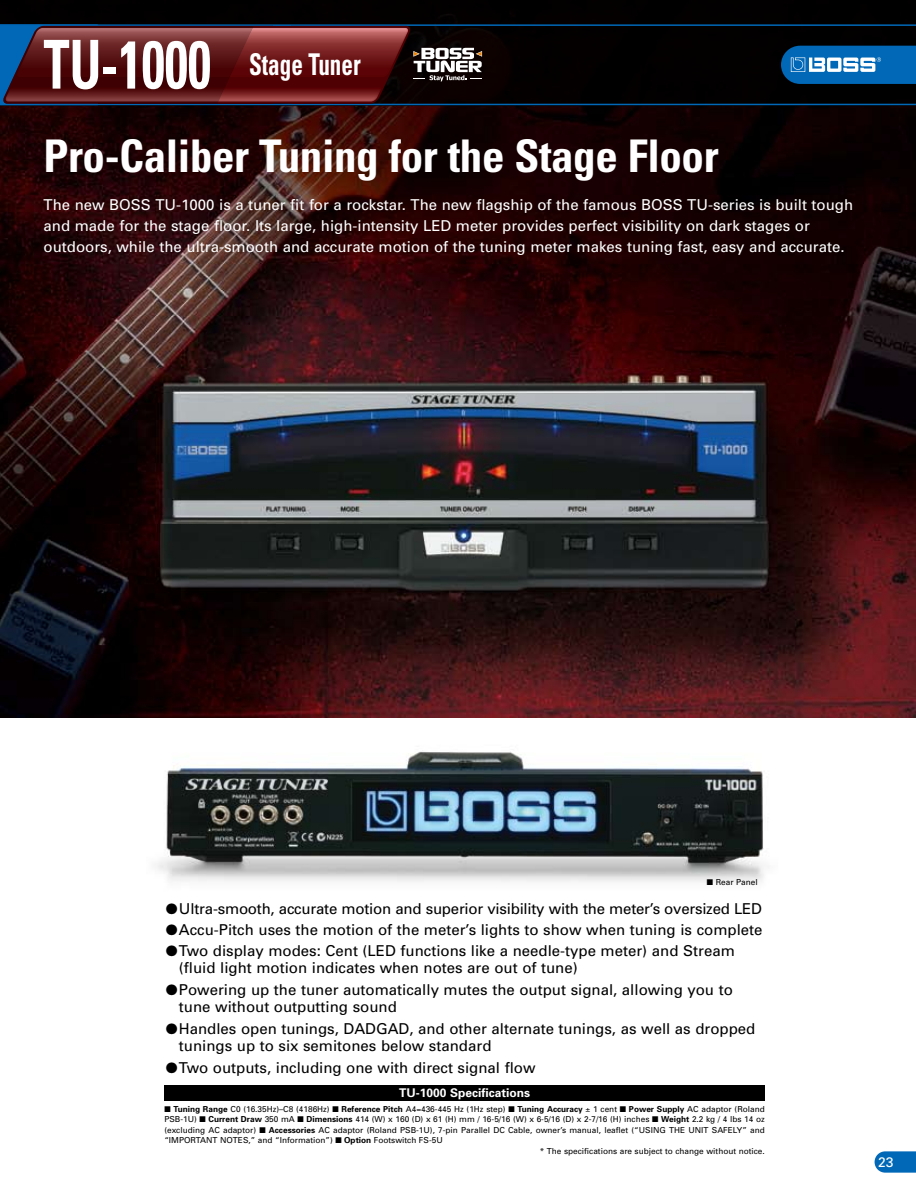
<style>
.page{position:relative;width:916px;height:1186px;background:#fff}
.page>*{position:absolute;margin:0;border:0;box-sizing:border-box;transform-origin:0 0}
.t1{font:700 condensed 67.5px "Univers";color:#fff;scale:.77 1}
.t2{font:700 condensed 45px "Univers";letter-spacing:-.01em;color:#fff}
.t3{font:700 condensed 30px "Univers";color:#fff;scale:.77 1}
.t4{font:15px/17.7px "Univers";color:#000}
.t5{font:15px/21px "Univers";color:#fff}
.t6{font:13.8px "Univers";color:#fff}
.t7{font:700 12px "Univers";color:#fff}
.t8{font:8.25px "Univers";color:#000}
.s1{font-weight:700}
</style>
<div class="page">
<img style="left:157px;top:751px;width:607px;height:132px">
<img style="left:0;top:105px;width:916px;height:612px">
<svg style="left:874px;top:1151px;width:42px;height:21px"></svg>
<div style="left:0;top:0;width:916px;height:105px;background:#000"></div>
<svg style="left:482px;top:24px;width:434px;height:81px"></svg>
<svg style="left:781px;top:46px;width:135px;height:38px;background:#2379bb"></svg>
<div style="left:164px;top:1085px;width:601px;height:15px;background:#000"></div>
<svg style="left:0;top:24px;width:482px;height:81px;background:#57252b"></svg>
<h1 class="t1" style="left:44px;top:23px;width:219px">TU-1000</h1>
<h3 class="t3" style="left:249px;top:46px;width:147px">Stage Tuner</h3>
<h2 class="t2" style="left:44px;top:128px;width:676px">Pro-Caliber Tuning for the Stage Floor</h2>
<p class="t5" style="left:44px;top:193px;width:811px">The new BOSS TU-1000 is a tuner fit for a rockstar. The new flagship of the famous BOSS TU-series is built tough and made for the stage floor. Its large, high-intensity LED meter provides perfect visibility on dark stages or outdoors, while the ultra-smooth and accurate motion of the tuning meter makes tuning fast, easy and accurate.</p>
<p class="t8" style="left:707px;top:877px;width:52px">■ Rear Panel</p>
<p class="t4" style="left:166px;top:899px;width:598px">●Ultra-smooth, accurate motion and superior visibility with the meter’s oversized LED</p>
<p class="t4" style="left:166px;top:920px;width:598px">●Accu-Pitch uses the motion of the meter’s lights to show when tuning is complete</p>
<p class="t4" style="left:179px;top:941px;width:557px;text-indent:-13px">●Two display modes: Cent (LED functions like a needle-type meter) and Stream (fluid light motion indicates when notes are out of tune)</p>
<p class="t4" style="left:179px;top:980px;width:555px;text-indent:-13px">●Powering up the tuner automatically mutes the output signal, allowing you to tune without outputting sound</p>
<p class="t4" style="left:179px;top:1019px;width:578px;text-indent:-13px">●Handles open tunings, DADGAD, and other alternate tunings, as well as dropped tunings up to six semitones below standard</p>
<p class="t4" style="left:166px;top:1058px;width:371px">●Two outputs, including one with direct signal flow</p>
<p class="t7" style="left:399px;top:1085px;width:133px">TU-1000 Specifications</p>
<p class="t8" style="left:164px;top:1104px;width:602px">■ <span class="s1">Tuning Range</span> C0 (16.35Hz)–C8 (4186Hz) ■ <span class="s1">Reference Pitch</span> A4=436-445 Hz (1Hz step) ■ <span class="s1">Tuning Accuracy</span> ± 1 cent ■ <span class="s1">Power Supply</span> AC adaptor (Roland</p>
<p class="t8" style="left:164px;top:1114px;width:602px">PSB-1U) ■ <span class="s1">Current Draw</span> 350 mA ■ <span class="s1">Dimensions</span> 414 (W) x 160 (D) x 61 (H) mm / 16-5/16 (W) x 6-5/16 (D) x 2-7/16 (H) inches ■ <span class="s1">Weight</span> 2.2 kg / 4 lbs 14 oz</p>
<p class="t8" style="left:164px;top:1125px;width:602px">(excluding AC adaptor) ■ <span class="s1">Accessories</span> AC adaptor (Roland PSB-1U), 7-pin Parallel DC Cable, owner’s manual, leaflet (“USING THE UNIT SAFELY” and</p>
<p class="t8" style="left:164px;top:1135px;width:280px">“IMPORTANT NOTES,” and “Information”) ■ <span class="s1">Option</span> Footswitch FS-5U</p>
<p class="t8" style="left:540px;top:1146px;width:227px">* The specifications are subject to change without notice.</p>
<p class="t6" style="left:878px;top:1153px;width:17px">23</p>
</div>
